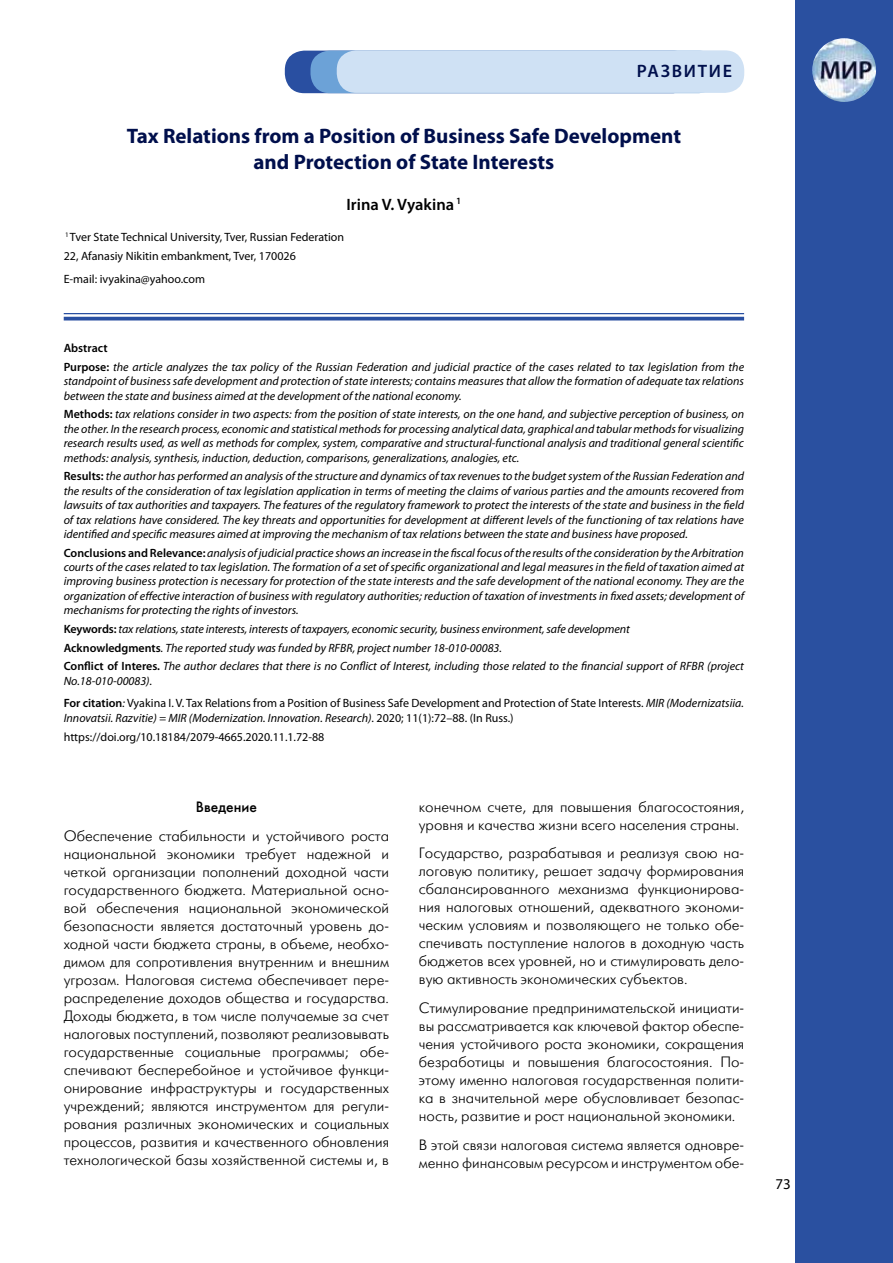
<style>
.page{position:relative;width:893px;height:1263px;background:#fff}
.page>*{position:absolute;margin:0;border:0;box-sizing:border-box;transform-origin:0 0}
.t1{font:700 21px/25.2px "Myriad Pro";color:#000f4c;text-align:center}
.t2{font:600 18px "Myriad Pro";color:#000f4c}
.t3{font:600 16.5px "Myriad Pro";color:#000}
.t4{font:15px/18px "Futuris Light C";color:#000;text-align:justify}
.t5{font:15px "Futuris C";color:#000}
.t6{font:15px "Myriad Pro";color:#000}
.t7{font:italic 12px/14.4px "Myriad Pro";color:#000}
.t8{font:12px/18.6px "Myriad Pro";color:#000}
.s1{font-weight:600;font-style:normal}
.s2{font-style:italic}
.s3{font-weight:600}
</style>
<div class="page">
<div style="left:285px;top:51px;width:407px;height:42px;background:#294fa1;border-radius:19px"></div>
<div style="left:310px;top:51px;width:408px;height:42px;background:#6ca2d7;border-radius:19px"></div>
<div style="left:337px;top:50px;width:407px;height:43px;background:#cfe1f4;border-radius:19px"></div>
<div style="left:795px;top:0;width:98px;height:1263px;background:#2a50a0"></div>
<img style="left:812px;top:38px;width:64px;height:64px;border-radius:32px">
<hr style="left:64px;top:313px;width:680px;height:1px;background:#294fa1">
<hr style="left:64px;top:317px;width:680px;height:3px;background:#294fa1">
<h2 class="t2" style="left:637px;top:59px;width:97px">развитие</h2>
<h1 class="t1" style="left:127px;top:123px;width:556px">Tax Relations from a Position of Business Safe Development and Protection of State Interests</h1>
<h3 class="t3" style="left:346px;top:194px;width:116px">Irina V. Vyakina <sup>1</sup></h3>
<p class="t8" style="left:64px;top:227px;width:282px"><sup>1</sup> Tver State Technical University, Tver, Russian Federation<br>22, Afanasiy Nikitin embankment, Tver, 170026</p>
<p class="t8" style="left:64px;top:269px;width:143px">E-mail: ivyakina@yahoo.com</p>
<p class="t7" style="left:64px;top:339px;width:682px;line-height:18.6px"><span class="s1">Abstract<br>Purpose:</span> the article analyzes the tax policy of the Russian Federation and judicial practice of the cases related to tax legislation from the</p>
<p class="t7" style="left:64px;top:374px;width:682px">standpoint of business safe development and protection of state interests; contains measures that allow the formation of adequate tax relations between the state and business aimed at the development of the national economy.</p>
<p class="t7" style="left:64px;top:407px;width:682px;text-align:justify"><span class="s1">Methods:</span> tax relations consider in two aspects: from the position of state interests, on the one hand, and subjective perception of business, on the other. In the research process, economic and statistical methods for processing analytical data, graphical and tabular methods for visualizing research results used, as well as methods for complex, system, comparative and structural-functional analysis and traditional general scientific methods: analysis, synthesis, induction, deduction, comparisons, generalizations, analogies, etc.</p>
<p class="t7" style="left:64px;top:469px;width:682px;text-align:justify"><span class="s1">Results:</span> the author has performed an analysis of the structure and dynamics of tax revenues to the budget system of the Russian Federation and the results of the consideration of tax legislation application in terms of meeting the claims of various parties and the amounts recovered from lawsuits of tax authorities and taxpayers. The features of the regulatory framework to protect the interests of the state and business in the field of tax relations have considered. The key threats and opportunities for development at different levels of the functioning of tax relations have identified and specific measures aimed at improving the mechanism of tax relations between the state and business have proposed.</p>
<p class="t7" style="left:64px;top:545px;width:682px;text-align:justify"><span class="s1">Conclusions and Relevance:</span> analysis of judicial practice shows an increase in the fiscal focus of the results of the consideration by the Arbitration courts of the cases related to tax legislation. The formation of a set of specific organizational and legal measures in the field of taxation aimed at improving business protection is necessary for protection of the state interests and the safe development of the national economy. They are the organization of effective interaction of business with regulatory authorities; reduction of taxation of investments in fixed assets; development of mechanisms for protecting the rights of investors.</p>
<p class="t7" style="left:64px;top:619px;width:682px;line-height:18.6px"><span class="s1">Keywords:</span> tax relations, state interests, interests of taxpayers, economic security, business environment, safe development<br><span class="s1">Acknowledgments</span>. The reported study was funded by RFBR, project number 18-010-00083.<br><span class="s1">Conflict of Interes.</span> The author declares that there is no Conflict of Interest, including those related to the financial support of RFBR (project</p>
<p class="t8" style="left:64px;top:669px;width:682px;line-height:23px"><span class="s2">No.18-010-00083).<br></span><span class="s3">For citation</span><span class="s2">:</span> Vyakina I. V. Tax Relations from a Position of Business Safe Development and Protection of State Interests. <span class="s2">MIR (Modernizatsiia.</span></p>
<p class="t8" style="left:64px;top:708px;width:451px"><span class="s2">Innovatsii. Razvitie) = MIR (Modernization. Innovation. Research)</span>. 2020; 11(1):72–88. (In Russ.) https://doi.org/10.18184/2079-4665.2020.11.1.72-88</p>
<p class="t5" style="left:196px;top:798px;width:63px">Введение</p>
<p class="t4" style="left:64px;top:827px;width:327px">Обеспечение стабильности и устойчивого роста национальной экономики требует надежной и четкой организации пополнений доходной части государственного бюджета. Материальной осно&shy;вой обеспечения национальной экономической безопасности является достаточный уровень до&shy;ходной части бюджета страны, в объеме, необхо&shy;димом для сопротивления внутренним и внешним угрозам. Налоговая система обеспечивает пере&shy;распределение доходов общества и государства.<br>Доходы бюджета, в том числе получаемые за счет налоговых поступлений, позволяют реализовывать государственные социальные программы; обе&shy;спечивают бесперебойное и устойчивое функци&shy;онирование инфраструктуры и государственных учреждений; являются инструментом для регули&shy;рования различных экономических и социальных процессов, развития и качественного обновления технологической базы хозяйственной системы и, в</p>
<p class="t4" style="left:419px;top:798px;width:327px">конечном счете, для повышения благосостояния, уровня и качества жизни всего населения страны.</p>
<p class="t4" style="left:419px;top:845px;width:327px">Государство, разрабатывая и реализуя свою на&shy;логовую политику, решает задачу формирования сбалансированного механизма функционирова&shy;ния налоговых отношений, адекватного экономи&shy;ческим условиям и позволяющего не только обе&shy;спечивать поступление налогов в доходную часть бюджетов всех уровней, но и стимулировать дело&shy;вую активность экономических субъектов.</p>
<p class="t4" style="left:419px;top:999px;width:327px">Стимулирование предпринимательской инициати&shy;вы рассматривается как ключевой фактор обеспе&shy;чения устойчивого роста экономики, сокращения безработицы и повышения благосостояния. По&shy;этому именно налоговая государственная полити&shy;ка в значительной мере обусловливает безопас&shy;ность, развитие и рост национальной экономики.</p>
<p class="t4" style="left:419px;top:1136px;width:327px">В этой связи налоговая система является одновре&shy;менно финансовым ресурсом и инструментом обе-</p>
<p class="t6" style="left:775px;top:1175px;width:17px">73</p>
</div>
